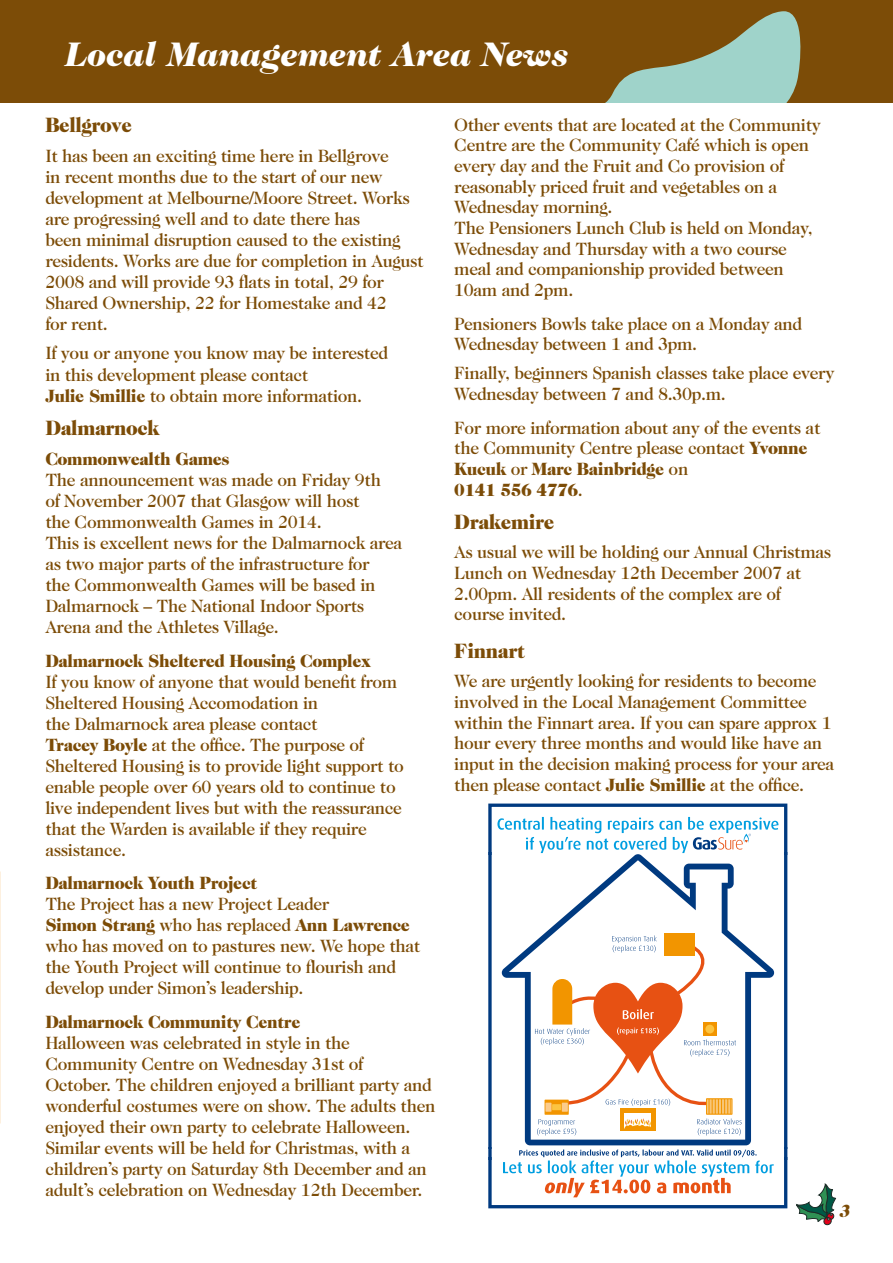
<style>
.page{position:relative;width:893px;height:1263px;background:#fff}
.page>*{position:absolute;margin:0;border:0;box-sizing:border-box;transform-origin:0 0}
.t1{font:italic 900 34.5px "Caslon Two Twenty Four";color:#fff}
.t2{font:900 21px "Caslon Two Twenty Four";letter-spacing:-.02em;color:#7c4c07}
.t3{font:500 18px/21px "Caslon Two Twenty Four";letter-spacing:-.02em;color:#7c4c07}
.t4{font:900 18px "Caslon Two Twenty Four";letter-spacing:-.02em;color:#7c4c07}
.t5{font:italic 900 18px "Caslon Two Twenty Four";color:#7c4c07}
.s1{font-weight:900}
</style>
<div class="page">
<div style="left:0;top:0;width:893px;height:103px;background:#7c4c07"></div>
<svg style="left:688px;top:11px;width:113px;height:92px;fill:#9fd3ca"></svg>
<svg style="left:605px;top:62px;width:83px;height:41px;fill:#9fd3ca"></svg>
<svg style="left:488px;top:803px;width:299px;height:49px"></svg>
<svg style="left:488px;top:852px;width:299px;height:295px"></svg>
<svg style="left:488px;top:1147px;width:299px;height:61px"></svg>
<svg style="left:796px;top:1183px;width:40px;height:42px"></svg>
<h1 class="t1" style="left:64px;top:34px;width:505px">Local Management Area News</h1>
<p class="t2" style="left:45px;top:113px;width:88px">Bellgrove</p>
<p class="t3" style="left:45px;top:145px;width:380px">It has been an exciting time here in Bellgrove<br>in recent months due to the start of our new development at Melbourne/Moore Street. Works are progressing well and to date there has<br>been minimal disruption caused to the existing residents. Works are due for completion in August 2008 and will provide 93 flats in total, 29 for Shared Ownership, 22 for Homestake and 42<br>for rent.</p>
<p class="t3" style="left:45px;top:343px;width:344px">If you or anyone you know may be interested in this development please contact<br><span class="s1">Julie Smillie</span> to obtain more information.</p>
<p class="t2" style="left:45px;top:416px;width:116px">Dalmarnock</p>
<p class="t4" style="left:45px;top:448px;width:186px">Commonwealth Games</p>
<p class="t3" style="left:45px;top:469px;width:358px">The announcement was made on Friday 9th<br>of November 2007 that Glasgow will host<br>the Commonwealth Games in 2014.<br>This is excellent news for the Dalmarnock area as two major parts of the infrastructure for<br>the Commonwealth Games will be based in Dalmarnock – The National Indoor Sports Arena and the Athletes Village.</p>
<p class="t4" style="left:45px;top:650px;width:327px">Dalmarnock Sheltered Housing Complex</p>
<p class="t3" style="left:45px;top:671px;width:360px">If you know of anyone that would benefit from Sheltered Housing Accomodation in<br>the Dalmarnock area please contact<br><span class="s1">Tracey Boyle</span> at the office. The purpose of Sheltered Housing is to provide light support to enable people over 60 years old to continue to live independent lives but with the reassurance that the Warden is available if they require assistance.</p>
<p class="t4" style="left:45px;top:873px;width:213px">Dalmarnock Youth Project</p>
<p class="t3" style="left:45px;top:893px;width:376px">The Project has a new Project Leader<br><span class="s1">Simon Strang</span> who has replaced <span class="s1">Ann Lawrence </span>who has moved on to pastures new. We hope that the Youth Project will continue to flourish and develop under Simon’s leadership.</p>
<p class="t4" style="left:45px;top:1011px;width:257px">Dalmarnock Community Centre</p>
<p class="t3" style="left:45px;top:1032px;width:392px">Halloween was celebrated in style in the Community Centre on Wednesday 31st of<br>October. The children enjoyed a brilliant party and wonderful costumes were on show. The adults then enjoyed their own party to celebrate Halloween.<br>Similar events will be held for Christmas, with a children’s party on Saturday 8th December and an adult’s celebration on Wednesday 12th December.</p>
<p class="t3" style="left:454px;top:114px;width:368px">Other events that are located at the Community Centre are the Community Café which is open every day and the Fruit and Co provision of reasonably priced fruit and vegetables on a Wednesday morning.<br>The Pensioners Lunch Club is held on Monday, Wednesday and Thursday with a two course meal and companionship provided between 10am and 2pm.</p>
<p class="t3" style="left:454px;top:313px;width:350px">Pensioners Bowls take place on a Monday and<br>Wednesday between 1 and 3pm.</p>
<p class="t3" style="left:454px;top:363px;width:382px">Finally, beginners Spanish classes take place every<br>Wednesday between 7 and 8.30p.m.</p>
<p class="t3" style="left:454px;top:417px;width:368px">For more information about any of the events at the Community Centre please contact <span class="s1">Yvonne<br>Kucuk</span> or <span class="s1">Marc Bainbridge</span> on<br><span class="s1">0141 556 4776</span>.</p>
<p class="t2" style="left:454px;top:510px;width:102px">Drakemire</p>
<p class="t3" style="left:454px;top:542px;width:379px">As usual we will be holding our Annual Christmas Lunch on Wednesday 12th December 2007 at 2.00pm. All residents of the complex are of course invited.</p>
<p class="t2" style="left:454px;top:639px;width:72px">Finnart</p>
<p class="t3" style="left:454px;top:671px;width:381px">We are urgently looking for residents to become involved in the Local Management Committee within the Finnart area. If you can spare approx 1 hour every three months and would like have an input in the decision making process for your area then please contact <span class="s1">Julie Smillie</span> at the office.</p>
<p class="t5" style="left:839px;top:1200px;width:12px">3</p>
</div>
